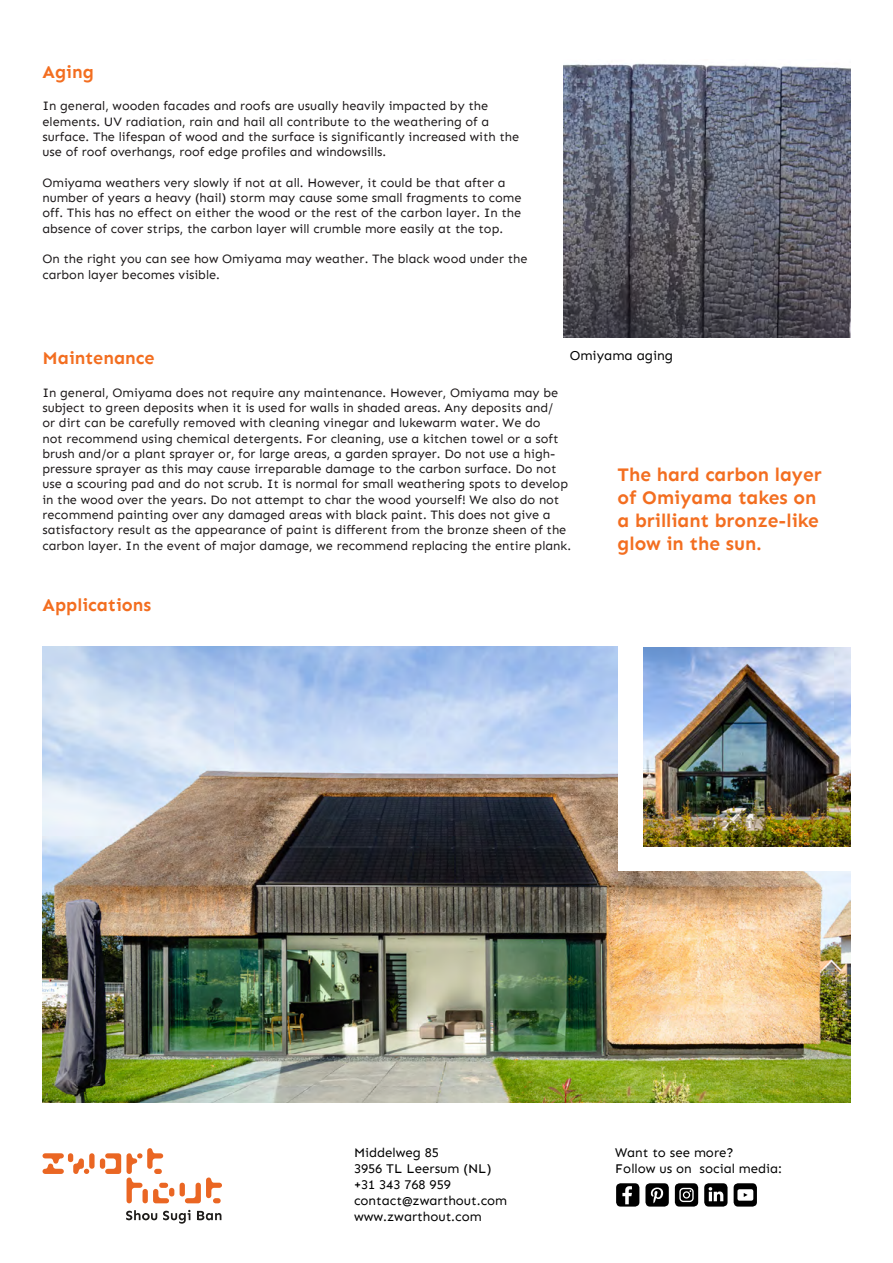
<style>
.page{position:relative;width:893px;height:1263px;background:#fff}
.page>*{position:absolute;margin:0;border:0;box-sizing:border-box;transform-origin:0 0}
.t1{font:700 19.05px/23px "Sen";color:#f36e20}
.t2{font:700 18px "Sen";color:#f36e20}
.t3{font:13.5px "Sen";color:#000}
.t4{font:13.2px/15.9px "Sen";color:#000}
.t5{font:12.75px/15.3px "Sen";color:#1d191a}
</style>
<div class="page">
<svg style="left:43px;top:1153px;width:78px;height:21px"></svg>
<svg style="left:180px;top:1177px;width:42px;height:26px"></svg>
<svg style="left:127px;top:1148px;width:47px;height:55px"></svg>
<svg style="left:126px;top:1210px;width:95px;height:14px"></svg>
<img style="left:564px;top:63px;width:286px;height:275px">
<div style="left:616px;top:1183px;width:23px;height:23px;background:#000;border-radius:4px"></div>
<svg style="left:622px;top:1186px;width:10px;height:18px"></svg>
<div style="left:645px;top:1183px;width:24px;height:23px;background:#000;border-radius:4px"></div>
<svg style="left:651px;top:1187px;width:12px;height:16px"></svg>
<div style="left:675px;top:1183px;width:23px;height:23px;background:#000;border-radius:4px"></div>
<svg style="left:679px;top:1188px;width:15px;height:14px"></svg>
<div style="left:704px;top:1183px;width:23px;height:23px;background:#000;border-radius:4px"></div>
<svg style="left:709px;top:1187px;width:14px;height:14px"></svg>
<div style="left:734px;top:1183px;width:23px;height:23px;background:#000;border-radius:4px"></div>
<div style="left:737px;top:1189px;width:16px;height:12px;background:#fff;border-radius:2px"></div>
<svg style="left:744px;top:1193px;width:4px;height:4px"></svg>
<img style="left:43px;top:646px;width:807px;height:456px">
<div style="left:618px;top:642px;width:232px;height:229px;background:#fff"></div>
<img style="left:643px;top:647px;width:207px;height:199px">
<h2 class="t2" style="left:43px;top:62px;width:53px">Aging</h2>
<p class="t5" style="left:42px;top:98px;width:478px">In general, wooden facades and roofs are usually heavily impacted by the elements. UV radiation, rain and hail all contribute to the weathering of a surface. The lifespan of wood and the surface is significantly increased with the use of roof overhangs, roof edge profiles and windowsills.</p>
<p class="t5" style="left:42px;top:175px;width:481px">Omiyama weathers very slowly if not at all. However, it could be that after a number of years a heavy (hail) storm may cause some small fragments to come off. This has no effect on either the wood or the rest of the carbon layer. In the absence of cover strips, the carbon layer will crumble more easily at the top.</p>
<p class="t5" style="left:42px;top:251px;width:487px">On the right you can see how Omiyama may weather. The black wood under the carbon layer becomes visible.</p>
<h2 class="t2" style="left:43px;top:348px;width:114px">Maintenance</h2>
<p class="t3" style="left:570px;top:348px;width:105px">Omiyama aging</p>
<p class="t5" style="left:42px;top:385px;width:530px">In general, Omiyama does not require any maintenance. However, Omiyama may be subject to green deposits when it is used for walls in shaded areas. Any deposits and/<br>or dirt can be carefully removed with cleaning vinegar and lukewarm water. We do<br>not recommend using chemical detergents. For cleaning, use a kitchen towel or a soft brush and/or a plant sprayer or, for large areas, a garden sprayer. Do not use a high&shy;pressure sprayer as this may cause irreparable damage to the carbon surface. Do not use a scouring pad and do not scrub. It is normal for small weathering spots to develop in the wood over the years. Do not attempt to char the wood yourself! We also do not recommend painting over any damaged areas with black paint. This does not give a satisfactory result as the appearance of paint is different from the bronze sheen of the carbon layer. In the event of major damage, we recommend replacing the entire plank.</p>
<h2 class="t2" style="left:43px;top:594px;width:110px">Applications</h2>
<h1 class="t1" style="left:618px;top:463px;width:206px">The hard carbon layer of Omiyama takes on a brilliant bronze-like glow in the sun.</h1>
<p class="t4" style="left:354px;top:1145px;width:155px">Middelweg 85<br>3956 TL Leersum (NL) +31 343 768 959 contact@zwarthout.com www.zwarthout.com</p>
<p class="t4" style="left:615px;top:1145px;width:168px">Want to see more?<br>Follow us on social media:</p>
</div>
